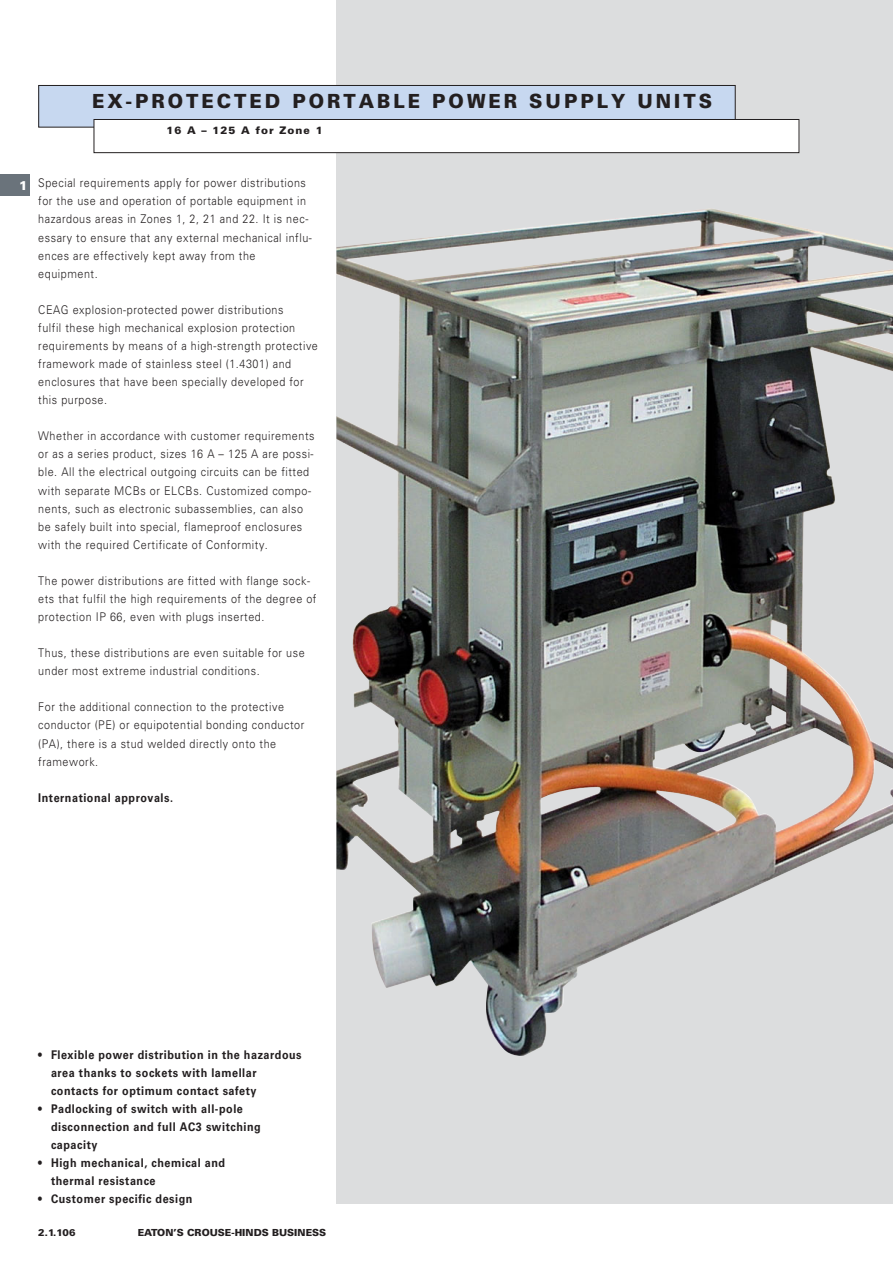
<style>
.page{position:relative;width:893px;height:1263px;background:#fff}
.page>*{position:absolute;margin:0;border:0;box-sizing:border-box;transform-origin:0 0}
.t1{font:900 19.5px "Univers LT Pro 75";letter-spacing:.16em;color:#231f20;scale:.95 1}
.t2{font:900 12.75px "Univers LT Pro 75";color:#fff}
.t3{font:300 12px/18px "Univers LT Pro 45";letter-spacing:.05em;color:#231f20;scale:.9 1}
.t4{font:700 12px/18px "Univers LT Pro 65";letter-spacing:.05em;color:#231f20;scale:.9 1}
.t5{font:900 10.5px "Univers LT Pro 75";letter-spacing:.1em;color:#231f20}
.t6{font:900 9.75px "Univers LT Pro 75";color:#231f20}
</style>
<div class="page">
<div style="left:0;top:174px;width:30px;height:22px;background:#6a737b"></div>
<div style="left:336px;top:0;width:557px;height:1203px;background:#dcddde"></div>
<img style="left:336px;top:209px;width:557px;height:847px">
<div style="left:39px;top:85px;width:696px;height:42px;background:#c7d8f0"></div>
<div style="left:38px;top:85px;width:698px;height:43px;border:1px solid #231f20"></div>
<div style="left:94px;top:119px;width:705px;height:34px;background:#fff"></div>
<div style="left:94px;top:119px;width:705px;height:34px;border:1px solid #231f20"></div>
<h1 class="t1" style="left:92px;top:92px;width:654px">EX-PROTECTED PORTABLE POWER SUPPLY UNITS</h1>
<p class="t5" style="left:167px;top:125px;width:158px">16 A – 125 A for Zone 1</p>
<p class="t2" style="left:19px;top:179px;width:10px">1</p>
<p class="t3" style="left:38px;top:175px;width:305px">Special requirements apply for power distributions for the use and operation of portable equipment in hazardous areas in Zones 1, 2, 21 and 22. It is nec&shy;essary to ensure that any external mechanical influ&shy;ences are effectively kept away from the equipment.</p>
<p class="t3" style="left:38px;top:302px;width:312px">CEAG explosion-protected power distributions<br>fulfil these high mechanical explosion protection requirements by means of a high-strength protective framework made of stainless steel (1.4301) and enclosures that have been specially developed for this purpose.</p>
<p class="t3" style="left:38px;top:428px;width:308px">Whether in accordance with customer requirements or as a series product, sizes 16 A – 125 A are possi&shy;ble. All the electrical outgoing circuits can be fitted with separate MCBs or ELCBs. Customized compo&shy;nents, such as electronic subassemblies, can also be safely built into special, flameproof enclosures with the required Certificate of Conformity.</p>
<p class="t3" style="left:38px;top:573px;width:311px">The power distributions are fitted with flange sock&shy;ets that fulfil the high requirements of the degree of protection IP 66, even with plugs inserted.</p>
<p class="t3" style="left:38px;top:645px;width:298px">Thus, these distributions are even suitable for use under most extreme industrial conditions.</p>
<p class="t3" style="left:38px;top:699px;width:297px">For the additional connection to the protective conductor (PE) or equipotential bonding conductor (PA), there is a stud welded directly onto the framework.</p>
<p class="t4" style="left:38px;top:790px;width:151px">International approvals.</p>
<p class="t4" style="left:51px;top:1047px;width:280px;text-indent:-13px">• Flexible power distribution in the hazardous area thanks to sockets with lamellar contacts for optimum contact safety</p>
<p class="t4" style="left:51px;top:1101px;width:235px;text-indent:-13px">• Padlocking of switch with all-pole disconnection and full AC3 switching capacity</p>
<p class="t4" style="left:51px;top:1155px;width:195px;text-indent:-13px">• High mechanical, chemical and thermal resistance</p>
<p class="t4" style="left:38px;top:1192px;width:173px">• Customer specific design</p>
<p class="t6" style="left:38px;top:1228px;width:39px">2.1.106</p>
<p class="t6" style="left:138px;top:1228px;width:190px">EATON’S CROUSE-HINDS BUSINESS</p>
</div>
